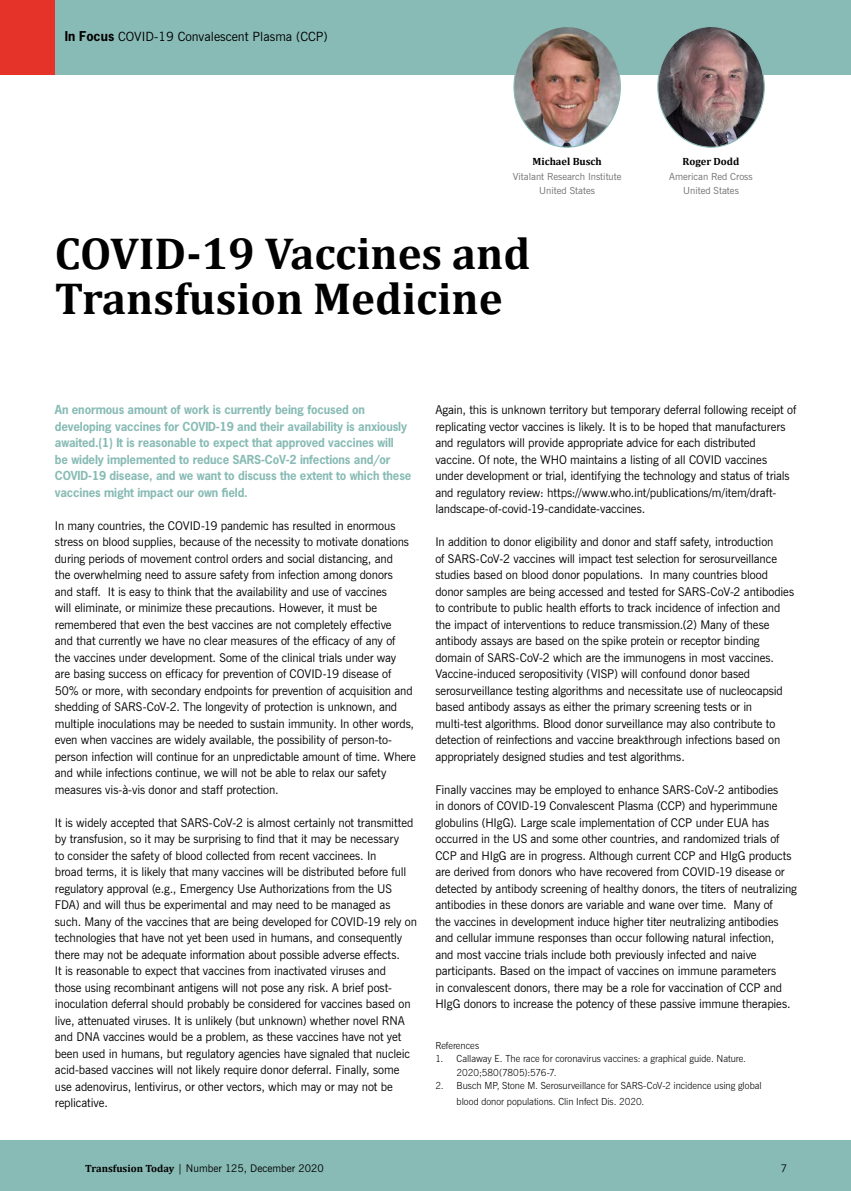
<style>
.page{position:relative;width:851px;height:1191px;background:#fff}
.page>*{position:absolute;margin:0;border:0;box-sizing:border-box;transform-origin:0 0}
.t1{font:700 45px/45px "Cambria";color:#000}
.t2{font:12.75px "News Gothic BT";color:#000}
.t3{font:12px/16.5px "News Gothic BT";letter-spacing:-.01em;color:#000}
.t4{font:700 11.7px/16.5px "News Gothic";letter-spacing:-.01em;color:#88bbb5}
.t5{font:10.5px "News Gothic BT";color:#000}
.t6{font:700 10.5px "Cambria";color:#000}
.t7{font:300 9.75px/13.5px "News Gothic BT";color:#000}
.t8{font:9.75px/14.2px "News Gothic BT";color:#706f6f;text-align:center}
.s1{font-family:"News Gothic";font-weight:700}
.s2{font-family:"Cambria";font-weight:700}
</style>
<div class="page">
<div style="left:0;top:1140px;width:850px;height:51px;background:#88bbb5"></div>
<div style="left:0;top:0;width:850px;height:74px;background:#88bbb5"></div>
<div style="left:0;top:0;width:54px;height:74px;background:#e63329"></div>
<img style="left:657px;top:28px;width:107px;height:119px">
<img style="left:515px;top:28px;width:105px;height:119px">
<p class="t2" style="left:65px;top:28px;width:264px"><span class="s1">In Focus</span> COVID-19 Convalescent Plasma (CCP)</p>
<p class="t6" style="left:532px;top:154px;width:71px">Michael Busch</p>
<p class="t8" style="left:512px;top:169px;width:110px">Vitalant Research Institute<br>United States</p>
<h1 class="t1" style="left:55px;top:230px;width:477px">COVID-19 Vaccines and<br>Transfusion Medicine</h1>
<p class="t6" style="left:682px;top:154px;width:58px">Roger Dodd</p>
<p class="t8" style="left:669px;top:169px;width:85px">American Red Cross<br>United States</p>
<p class="t4" style="left:55px;top:401px;width:358px">An enormous amount of work is currently being focused on developing vaccines for COVID-19 and their availability is anxiously awaited.(1) It is reasonable to expect that approved vaccines will<br>be widely implemented to reduce SARS-CoV-2 infections and/or COVID-19 disease, and we want to discuss the extent to which these vaccines might impact our own field.</p>
<p class="t3" style="left:55px;top:517px;width:362px">In many countries, the COVID-19 pandemic has resulted in enormous stress on blood supplies, because of the necessity to motivate donations during periods of movement control orders and social distancing, and<br>the overwhelming need to assure safety from infection among donors<br>and staff. It is easy to think that the availability and use of vaccines<br>will eliminate, or minimize these precautions. However, it must be remembered that even the best vaccines are not completely effective<br>and that currently we have no clear measures of the efficacy of any of<br>the vaccines under development. Some of the clinical trials under way<br>are basing success on efficacy for prevention of COVID-19 disease of 50% or more, with secondary endpoints for prevention of acquisition and shedding of SARS-CoV-2. The longevity of protection is unknown, and multiple inoculations may be needed to sustain immunity. In other words, even when vaccines are widely available, the possibility of person-to&shy;person infection will continue for an unpredictable amount of time. Where and while infections continue, we will not be able to relax our safety measures vis-à-vis donor and staff protection.</p>
<p class="t3" style="left:55px;top:814px;width:363px">It is widely accepted that SARS-CoV-2 is almost certainly not transmitted by transfusion, so it may be surprising to find that it may be necessary<br>to consider the safety of blood collected from recent vaccinees. In<br>broad terms, it is likely that many vaccines will be distributed before full regulatory approval (e.g., Emergency Use Authorizations from the US FDA) and will thus be experimental and may need to be managed as such. Many of the vaccines that are being developed for COVID-19 rely on technologies that have not yet been used in humans, and consequently there may not be adequate information about possible adverse effects.<br>It is reasonable to expect that vaccines from inactivated viruses and<br>those using recombinant antigens will not pose any risk. A brief post&shy;inoculation deferral should probably be considered for vaccines based on live, attenuated viruses. It is unlikely (but unknown) whether novel RNA and DNA vaccines would be a problem, as these vaccines have not yet been used in humans, but regulatory agencies have signaled that nucleic acid-based vaccines will not likely require donor deferral. Finally, some use adenovirus, lentivirus, or other vectors, which may or may not be replicative.</p>
<p class="t3" style="left:435px;top:401px;width:362px">Again, this is unknown territory but temporary deferral following receipt of replicating vector vaccines is likely. It is to be hoped that manufacturers and regulators will provide appropriate advice for each distributed vaccine. Of note, the WHO maintains a listing of all COVID vaccines under development or trial, identifying the technology and status of trials and regulatory review: https://www.who.int/publications/m/item/draft&shy;landscape-of-covid-19-candidate-vaccines.</p>
<p class="t3" style="left:435px;top:533px;width:360px">In addition to donor eligibility and donor and staff safety, introduction<br>of SARS-CoV-2 vaccines will impact test selection for serosurveillance studies based on blood donor populations. In many countries blood donor samples are being accessed and tested for SARS-CoV-2 antibodies to contribute to public health efforts to track incidence of infection and the impact of interventions to reduce transmission.(2) Many of these antibody assays are based on the spike protein or receptor binding domain of SARS-CoV-2 which are the immunogens in most vaccines.<br>Vaccine-induced seropositivity (VISP) will confound donor based serosurveillance testing algorithms and necessitate use of nucleocapsid based antibody assays as either the primary screening tests or in multi-test algorithms. Blood donor surveillance may also contribute to detection of reinfections and vaccine breakthrough infections based on appropriately designed studies and test algorithms.</p>
<p class="t3" style="left:435px;top:781px;width:363px">Finally vaccines may be employed to enhance SARS-CoV-2 antibodies<br>in donors of COVID-19 Convalescent Plasma (CCP) and hyperimmune globulins (HIgG). Large scale implementation of CCP under EUA has occurred in the US and some other countries, and randomized trials of CCP and HIgG are in progress. Although current CCP and HIgG products are derived from donors who have recovered from COVID-19 disease or detected by antibody screening of healthy donors, the titers of neutralizing antibodies in these donors are variable and wane over time. Many of<br>the vaccines in development induce higher titer neutralizing antibodies and cellular immune responses than occur following natural infection,<br>and most vaccine trials include both previously infected and naive participants. Based on the impact of vaccines on immune parameters<br>in convalescent donors, there may be a role for vaccination of CCP and HIgG donors to increase the potency of these passive immune therapies.</p>
<p class="t7" style="left:435px;top:1038px;width:45px">References</p>
<p class="t7" style="left:456px;top:1052px;width:291px;text-indent:-21px">1. Callaway E. The race for coronavirus vaccines: a graphical guide. Nature.<br>2020;580(7805):576-7.</p>
<p class="t7" style="left:456px;top:1078px;width:306px;line-height:15.8px;text-indent:-21px">2. Busch MP, Stone M. Serosurveillance for SARS-CoV-2 incidence using global blood donor populations. Clin Infect Dis. 2020.</p>
<p class="t5" style="left:85px;top:1161px;width:240px"><span class="s2">Transfusion Today</span> | Number 125, December 2020</p>
<p class="t5" style="left:780px;top:1161px;width:8px">7</p>
</div>
